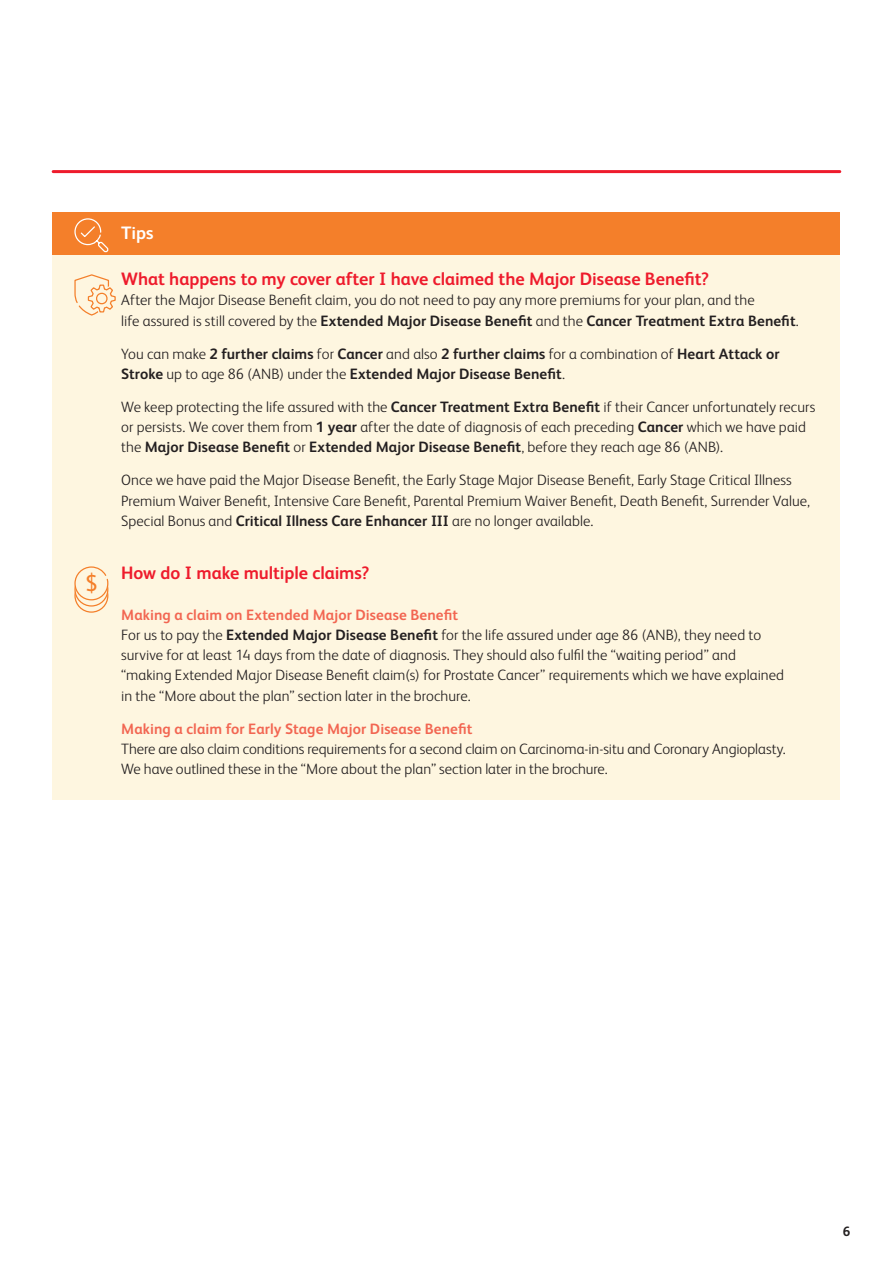
<style>
.page{position:relative;width:893px;height:1263px;background:#fff}
.page>*{position:absolute;margin:0;border:0;box-sizing:border-box;transform-origin:0 0}
.t1{font:23.1px "FS Albert Pro";color:#f47f2a}
.t2{font:700 18px "FS Albert Pro";letter-spacing:-.005em;color:#ee1b2c}
.t3{font:700 18px "FS Albert Pro";color:#fff}
.t4{font:300 15px/20.2px "FS Albert Pro";letter-spacing:.005em;color:#231f20}
.t5{font:700 15px/20.2px "FS Albert Pro";letter-spacing:.005em;color:#231f20}
.t6{font:700 15px "FS Albert Pro";letter-spacing:.005em;color:#f26652}
.t7{font:700 13.5px "FS Albert Pro";color:#231f20}
.s1{font-weight:700}
.s2{font-weight:300}
.s3{font-weight:700;color:#f26652}
</style>
<div class="page">
<hr style="left:53px;top:170px;width:787px;height:3px;background:#ee1b2c">
<div style="left:52px;top:213px;width:788px;height:586px;background:#fef6e0"></div>
<div style="left:52px;top:213px;width:788px;height:42px;background:#f47f2a"></div>
<svg style="left:74px;top:218px;width:35px;height:35px"></svg>
<svg style="left:74px;top:274px;width:42px;height:42px"></svg>
<svg style="left:75px;top:579px;width:33px;height:33px"></svg>
<div style="left:74px;top:579px;width:34px;height:34px;border:1px solid #f47f2a;border-radius:50%"></div>
<svg style="left:75px;top:573px;width:33px;height:33px"></svg>
<div style="left:74px;top:572px;width:34px;height:35px;border:1px solid #f47f2a;border-radius:50%"></div>
<svg style="left:74px;top:566px;width:35px;height:35px"></svg>
<h1 class="t1" style="left:85px;top:566px;width:14px">$</h1>
<p class="t3" style="left:121px;top:220px;width:34px">Tips</p>
<p class="t2" style="left:121px;top:266px;width:589px">What happens to my cover after I have claimed the Major Disease Benefit?</p>
<p class="t4" style="left:121px;top:289px;width:679px">After the Major Disease Benefit claim, you do not need to pay any more premiums for your plan, and the<br>life assured is still covered by the <span class="s1">Extended Major Disease Benefit</span> and the <span class="s1">Cancer Treatment Extra Benefit</span>.</p>
<p class="t5" style="left:121px;top:342px;width:660px"><span class="s2">You can make</span> 2 further claims <span class="s2">for</span> Cancer <span class="s2">and also</span> 2 further claims <span class="s2">for a combination of</span> Heart Attack or<br>Stroke <span class="s2">up to age 86 (ANB) under the</span> Extended Major Disease Benefit<span class="s2">.</span></p>
<p class="t4" style="left:121px;top:396px;width:696px">We keep protecting the life assured with the <span class="s1">Cancer Treatment Extra Benefit</span> if their Cancer unfortunately recurs or persists. We cover them from <span class="s1">1 year</span> after the date of diagnosis of each preceding <span class="s1">Cancer</span> which we have paid the <span class="s1">Major Disease Benefit</span> or <span class="s1">Extended Major Disease Benefit</span>, before they reach age 86 (ANB).</p>
<p class="t4" style="left:121px;top:469px;width:690px">Once we have paid the Major Disease Benefit, the Early Stage Major Disease Benefit, Early Stage Critical Illness<br>Premium Waiver Benefit, Intensive Care Benefit, Parental Premium Waiver Benefit, Death Benefit, Surrender Value,<br>Special Bonus and <span class="s1">Critical Illness Care Enhancer III</span> are no longer available.</p>
<p class="t2" style="left:121px;top:560px;width:250px">How do I make multiple claims?</p>
<p class="t4" style="left:121px;top:603px;width:664px"><span class="s3">Making a claim on Extended Major Disease Benefit<br></span>For us to pay the <span class="s1">Extended Major Disease Benefit</span> for the life assured under age 86 (ANB), they need to survive for at least 14 days from the date of diagnosis. They should also fulfil the “waiting period” and “making Extended Major Disease Benefit claim(s) for Prostate Cancer” requirements which we have explained in the “More about the plan” section later in the brochure.</p>
<p class="t6" style="left:121px;top:718px;width:353px">Making a claim for Early Stage Major Disease Benefit</p>
<p class="t4" style="left:121px;top:738px;width:666px">There are also claim conditions requirements for a second claim on Carcinoma-in-situ and Coronary Angioplasty.<br>We have outlined these in the “More about the plan” section later in the brochure.</p>
<p class="t7" style="left:843px;top:1222px;width:9px">6</p>
</div>
